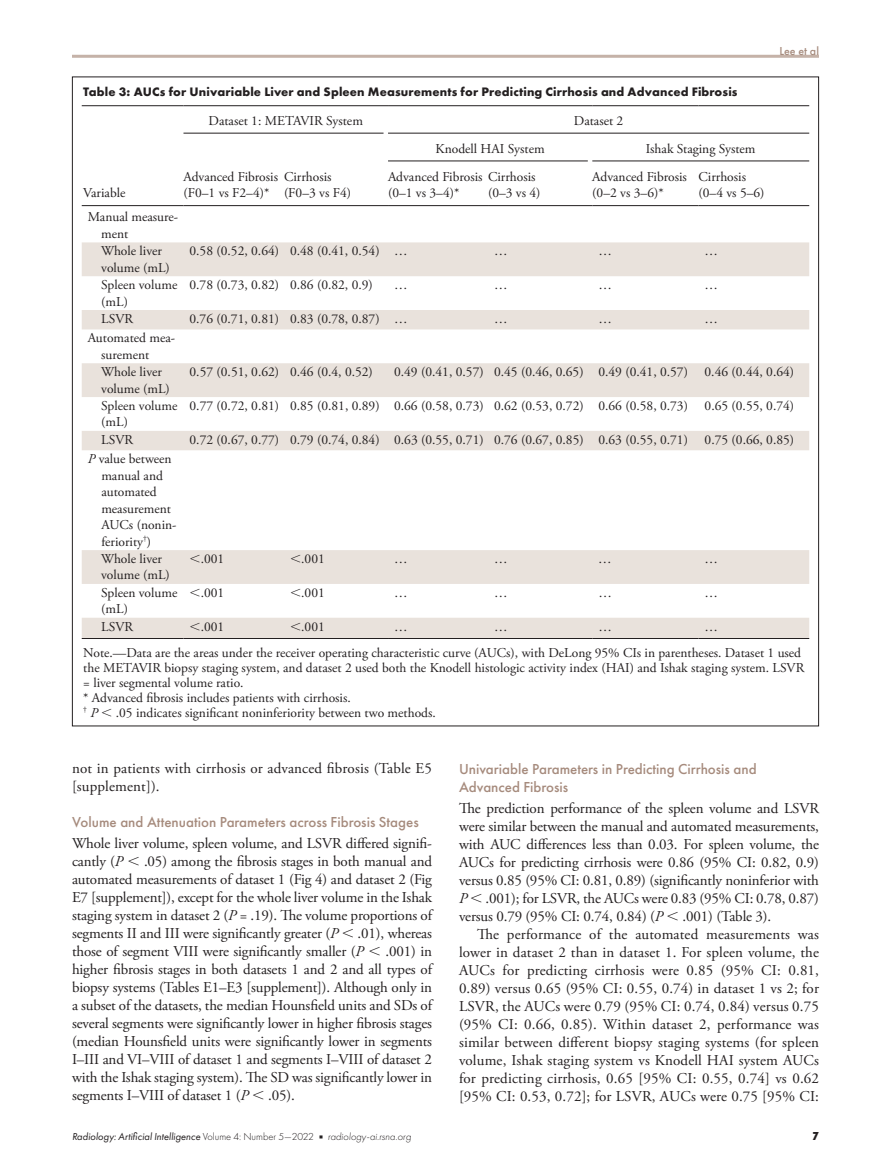
<style>
.page{position:relative;width:891px;height:1175px;background:#fff}
.page>*{position:absolute;margin:0;border:0;box-sizing:border-box;transform-origin:0 0}
.t1{font:15px/18px "Adobe Garamond Pro";letter-spacing:.005em;color:#231f20;text-align:justify}
.t2{font:500 15px/18px "Futura PT";color:#a68b7d}
.t3{font:13.5px/16.5px "Adobe Garamond Pro";color:#231f20}
.t4{font:700 12.75px "Futura PT";letter-spacing:.01em;color:#231f20}
.t5{font:500 12px "Futura PT";color:#a68b7d}
.t6{font:800 12px "Futura PT Cond";color:#231f20}
.t7{font:italic 10.5px "Futura PT";color:#231f20}
.s1{font-style:italic}
.s2{font-family:"Universal Greekwith Math Pi"}
.s3{font-weight:300;font-style:normal}
.s4{font-family:"Universal Newswith Comm Pi";font-style:normal;font-size:6px}
.s5{font-weight:300}
</style>
<div class="page">
<hr style="left:72px;top:55px;width:747px;height:3px;background:#c5b2a8">
<svg style="left:82px;top:242px;width:727px;height:396px"></svg>
<hr style="left:82px;top:205px;width:101px;height:1px;background:#231f20">
<hr style="left:388px;top:205px;width:100px;height:1px;background:#231f20">
<hr style="left:488px;top:205px;width:104px;height:1px;background:#231f20">
<hr style="left:592px;top:205px;width:107px;height:1px;background:#231f20">
<hr style="left:699px;top:205px;width:110px;height:1px;background:#231f20">
<hr style="left:82px;top:638px;width:101px;height:1px;background:#231f20">
<hr style="left:183px;top:638px;width:101px;height:1px;background:#231f20">
<hr style="left:284px;top:638px;width:104px;height:1px;background:#231f20">
<hr style="left:388px;top:638px;width:100px;height:1px;background:#231f20">
<hr style="left:488px;top:638px;width:104px;height:1px;background:#231f20">
<hr style="left:592px;top:638px;width:107px;height:1px;background:#231f20">
<hr style="left:699px;top:638px;width:110px;height:1px;background:#231f20">
<hr style="left:82px;top:105px;width:101px;height:1px;background:#231f20">
<hr style="left:183px;top:105px;width:101px;height:1px;background:#231f20">
<hr style="left:284px;top:105px;width:104px;height:1px;background:#231f20">
<hr style="left:388px;top:105px;width:100px;height:1px;background:#231f20">
<hr style="left:488px;top:105px;width:104px;height:1px;background:#231f20">
<hr style="left:592px;top:105px;width:107px;height:1px;background:#231f20">
<hr style="left:699px;top:105px;width:110px;height:1px;background:#231f20">
<hr style="left:183px;top:205px;width:101px;height:1px;background:#231f20">
<hr style="left:284px;top:205px;width:104px;height:1px;background:#231f20">
<hr style="left:183px;top:133px;width:201px;height:1px;background:#231f20">
<hr style="left:388px;top:133px;width:421px;height:1px;background:#231f20">
<hr style="left:388px;top:160px;width:200px;height:1px;background:#231f20">
<hr style="left:592px;top:160px;width:217px;height:1px;background:#231f20">
<p class="t4" style="left:83px;top:83px;width:656px">Table 3: AUCs for Univariable Liver and Spleen Measurements for Predicting Cirrhosis and Advanced Fibrosis</p>
<p class="t3" style="left:83px;top:185px;width:44px">Variable</p>
<p class="t3" style="left:209px;top:113px;width:156px">Dataset 1: METAVIR System</p>
<p class="t3" style="left:574px;top:113px;width:51px">Dataset 2</p>
<p class="t3" style="left:184px;top:169px;width:150px">Advanced Fibrosis Cirrhosis (F0–1 vs F2–4)*</p>
<p class="t3" style="left:284px;top:185px;width:69px">(F0–3 vs F4)</p>
<p class="t3" style="left:436px;top:141px;width:111px">Knodell HAI System</p>
<p class="t3" style="left:646px;top:141px;width:111px">Ishak Staging System</p>
<p class="t3" style="left:388px;top:169px;width:149px">Advanced Fibrosis Cirrhosis (0–1 vs 3–4)*</p>
<p class="t3" style="left:592px;top:169px;width:96px">Advanced Fibrosis (0–2 vs 3–6)*</p>
<p class="t3" style="left:699px;top:169px;width:68px">Cirrhosis (0–4 vs 5–6)</p>
<p class="t3" style="left:488px;top:185px;width:54px">(0–3 vs 4)</p>
<p class="t3" style="left:101px;top:209px;width:79px;text-indent:-13px">Manual measure&shy;ment<br>Whole liver volume (mL)</p>
<p class="t3" style="left:190px;top:243px;width:220px">0.58 (0.52, 0.64) 0.48 (0.41, 0.54) …</p>
<p class="t3" style="left:494px;top:243px;width:15px">…</p>
<p class="t3" style="left:598px;top:243px;width:15px">…</p>
<p class="t3" style="left:705px;top:243px;width:15px">…</p>
<p class="t5" style="left:779px;top:44px;width:41px">Lee et al</p>
<p class="t3" style="left:101px;top:277px;width:78px">Spleen volume (mL)</p>
<p class="t3" style="left:190px;top:277px;width:185px">0.78 (0.73, 0.82) 0.86 (0.82, 0.9)</p>
<p class="t3" style="left:394px;top:277px;width:15px">…</p>
<p class="t3" style="left:494px;top:277px;width:15px">…</p>
<p class="t3" style="left:598px;top:277px;width:15px">…</p>
<p class="t3" style="left:705px;top:277px;width:15px">…</p>
<p class="t3" style="left:101px;top:311px;width:33px">LSVR</p>
<p class="t3" style="left:190px;top:311px;width:220px">0.76 (0.71, 0.81) 0.83 (0.78, 0.87) …</p>
<p class="t3" style="left:494px;top:311px;width:15px">…</p>
<p class="t3" style="left:598px;top:311px;width:15px">…</p>
<p class="t3" style="left:705px;top:311px;width:15px">…</p>
<p class="t3" style="left:101px;top:330px;width:76px;text-indent:-13px">Automated mea&shy;surement<br>Whole liver volume (mL)</p>
<p class="t3" style="left:190px;top:364px;width:185px">0.57 (0.51, 0.62) 0.46 (0.4, 0.52)</p>
<p class="t3" style="left:394px;top:364px;width:402px">0.49 (0.41, 0.57) 0.45 (0.46, 0.65) 0.49 (0.41, 0.57) 0.46 (0.44, 0.64)</p>
<p class="t3" style="left:101px;top:398px;width:78px">Spleen volume (mL)</p>
<p class="t3" style="left:190px;top:398px;width:606px">0.77 (0.72, 0.81) 0.85 (0.81, 0.89) 0.66 (0.58, 0.73) 0.62 (0.53, 0.72) 0.66 (0.58, 0.73) 0.65 (0.55, 0.74)</p>
<p class="t3" style="left:101px;top:431px;width:33px">LSVR</p>
<p class="t3" style="left:190px;top:431px;width:606px">0.72 (0.67, 0.77) 0.79 (0.74, 0.84) 0.63 (0.55, 0.71) 0.76 (0.67, 0.85) 0.63 (0.55, 0.71) 0.75 (0.66, 0.85)</p>
<p class="t3" style="left:101px;top:451px;width:77px;text-indent:-13px"><span class="s1">P</span> value between manual and automated measurement<br>AUCs (nonin&shy;feriority<sup>†</sup>)<br>Whole liver volume (mL)</p>
<p class="t3" style="left:189px;top:551px;width:36px"><span class="s2">,</span>.001</p>
<p class="t3" style="left:290px;top:551px;width:36px"><span class="s2">,</span>.001</p>
<p class="t3" style="left:394px;top:551px;width:15px">…</p>
<p class="t3" style="left:494px;top:551px;width:15px">…</p>
<p class="t3" style="left:598px;top:551px;width:15px">…</p>
<p class="t3" style="left:705px;top:551px;width:15px">…</p>
<p class="t3" style="left:101px;top:584px;width:78px">Spleen volume (mL)</p>
<p class="t3" style="left:190px;top:585px;width:36px"><span class="s2">,</span>.001</p>
<p class="t3" style="left:290px;top:585px;width:36px"><span class="s2">,</span>.001</p>
<p class="t3" style="left:394px;top:584px;width:15px">…</p>
<p class="t3" style="left:494px;top:584px;width:15px">…</p>
<p class="t3" style="left:598px;top:584px;width:15px">…</p>
<p class="t3" style="left:705px;top:584px;width:15px">…</p>
<p class="t3" style="left:101px;top:618px;width:33px">LSVR</p>
<p class="t3" style="left:190px;top:619px;width:36px"><span class="s2">,</span>.001</p>
<p class="t3" style="left:290px;top:619px;width:36px"><span class="s2">,</span>.001</p>
<p class="t3" style="left:394px;top:618px;width:15px">…</p>
<p class="t3" style="left:494px;top:618px;width:15px">…</p>
<p class="t3" style="left:598px;top:618px;width:15px">…</p>
<p class="t3" style="left:83px;top:613px;width:719px;line-height:26px;text-indent:621px">…<br>Note.—Data are the areas under the receiver operating characteristic curve (AUCs), with DeLong 95% CIs in parentheses. Dataset 1 used</p>
<p class="t3" style="left:83px;top:660px;width:723px;line-height:15px">the METAVIR biopsy staging system, and dataset 2 used both the Knodell histologic activity index (HAI) and Ishak staging system. LSVR = liver segmental volume ratio.<br>* Advanced fibrosis includes patients with cirrhosis.<br><sup>†</sup> <span class="s1">P</span> <span class="s2">,</span> .05 indicates significant noninferiority between two methods.</p>
<p class="t1" style="left:72px;top:760px;width:362px">not in patients with cirrhosis or advanced fibrosis (Table E5 [supplement]).</p>
<p class="t2" style="left:72px;top:813px;width:348px">Volume and Attenuation Parameters across Fibrosis Stages</p>
<p class="t1" style="left:72px;top:835px;width:362px">Whole liver volume, spleen volume, and LSVR differed signifi&shy;cantly (<span class="s1">P</span> <span class="s2">,</span> .05) among the fibrosis stages in both manual and automated measurements of dataset 1 (Fig 4) and dataset 2 (Fig E7 [supplement]), except for the whole liver volume in the Ishak staging system in dataset 2 (<span class="s1">P</span> = .19). The volume proportions of segments II and III were significantly greater (<span class="s1">P</span> <span class="s2">,</span> .01), whereas those of segment VIII were significantly smaller (<span class="s1">P</span> <span class="s2">,</span> .001) in higher fibrosis stages in both datasets 1 and 2 and all types of biopsy systems (Tables E1–E3 [supplement]). Although only in a subset of the datasets, the median Hounsfield units and SDs of several segments were significantly lower in higher fibrosis stages (median Hounsfield units were significantly lower in segments I–III and VI–VIII of dataset 1 and segments I–VIII of dataset 2 with the Ishak staging system). The SD was significantly lower in segments I–VIII of dataset 1 (<span class="s1">P</span> <span class="s2">,</span> .05).</p>
<p class="t2" style="left:459px;top:759px;width:299px">Univariable Parameters in Predicting Cirrhosis and<br>Advanced Fibrosis</p>
<p class="t1" style="left:459px;top:799px;width:362px">The prediction performance of the spleen volume and LSVR were similar between the manual and automated measurements, with AUC differences less than 0.03. For spleen volume, the AUCs for predicting cirrhosis were 0.86 (95% CI: 0.82, 0.9) versus 0.85 (95% CI: 0.81, 0.89) (significantly noninferior with <span class="s1">P</span> <span class="s2">,</span> .001); for LSVR, the AUCs were 0.83 (95% CI: 0.78, 0.87) versus 0.79 (95% CI: 0.74, 0.84) (<span class="s1">P</span> <span class="s2">,</span> .001) (Table 3).</p>
<p class="t1" style="left:459px;top:925px;width:362px;text-indent:18px">The performance of the automated measurements was lower in dataset 2 than in dataset 1. For spleen volume, the AUCs for predicting cirrhosis were 0.85 (95% CI: 0.81, 0.89) versus 0.65 (95% CI: 0.55, 0.74) in dataset 1 vs 2; for LSVR, the AUCs were 0.79 (95% CI: 0.74, 0.84) versus 0.75 (95% CI: 0.66, 0.85). Within dataset 2, performance was similar between different biopsy staging systems (for spleen volume, Ishak staging system vs Knodell HAI system AUCs for predicting cirrhosis, 0.65 [95% CI: 0.55, 0.74] vs 0.62 [95% CI: 0.53, 0.72]; for LSVR, AUCs were 0.75 [95% CI:</p>
<p class="t7" style="left:72px;top:1130px;width:341px">Radiology: Artificial Intelligence <span class="s3">Volume 4: Number 5—2022</span> <span class="s4">n</span> <span class="s5">radiology-ai.rsna.org</span></p>
<p class="t6" style="left:813px;top:1128px;width:8px">7</p>
</div>
